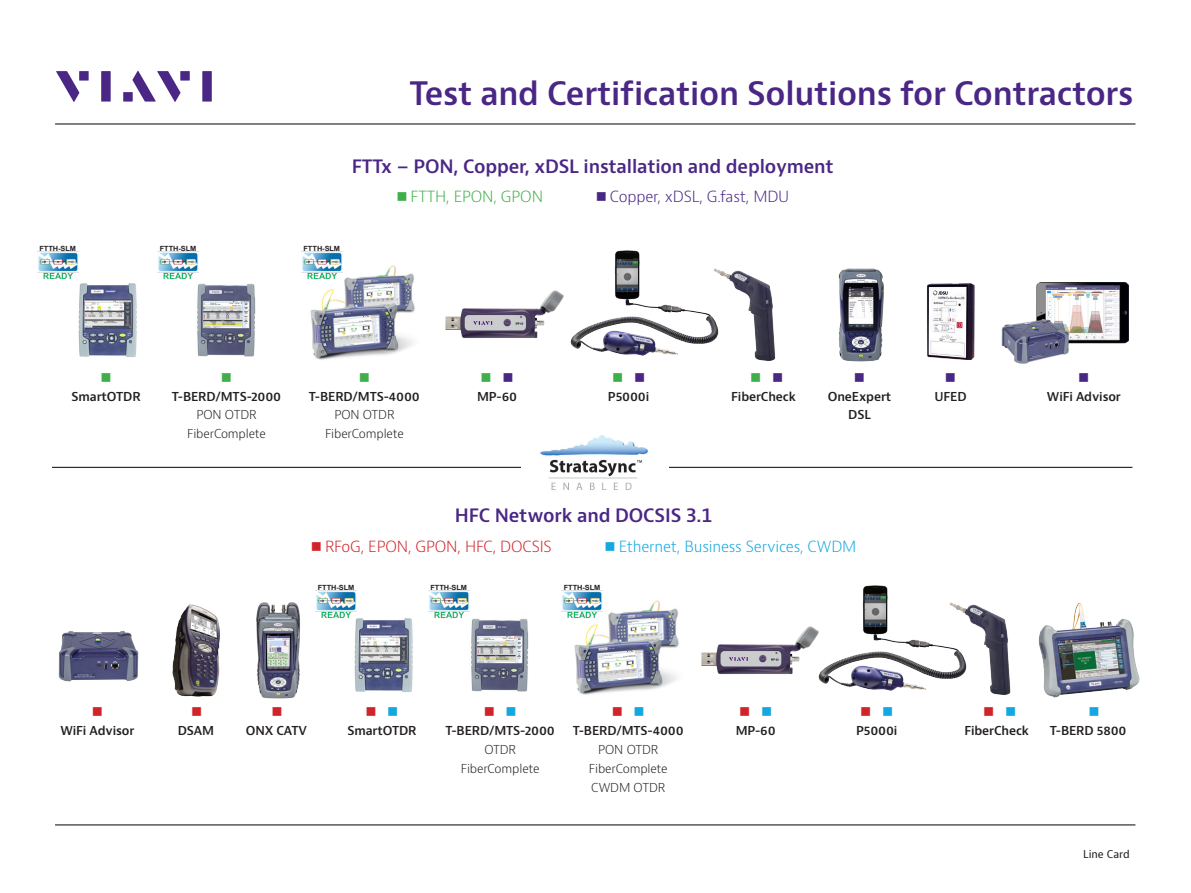
<style>
.page{position:relative;width:1191px;height:893px;background:#fff}
.page>*{position:absolute;margin:0;border:0;box-sizing:border-box;transform-origin:0 0}
.Title_Header{font:600 31.5px "Bernino Sans";letter-spacing:-.01em;color:#4a2785}
.Header_12_16{font:600 18px "Bernino Sans";letter-spacing:-.01em;color:#4a2785}
.Header_12_16-2{font:300 15px "Bernino Sans";letter-spacing:-.01em;color:#14a8e0}
.Header_12_16-3{font:300 15px "Bernino Sans";letter-spacing:-.01em;color:#d1232a}
.Header_12_16-4{font:300 15px "Bernino Sans";letter-spacing:-.01em;color:#4a2785}
.Header_12_16-5{font:300 15px "Bernino Sans";letter-spacing:-.01em;color:#40ae49}
.Header_12_16-6{font:15px "Wingdings";color:#d1232a}
.Header_12_16-7{font:15px "Wingdings";color:#14a8e0}
.Header_12_16-8{font:15px "Wingdings";color:#40ae49}
.Header_12_16-9{font:15px "Wingdings";color:#4a2785}
.Subhead_1{font:600 12px "Bernino Sans";letter-spacing:-.01em;color:#231f20}
.Subhead_1-2{font:300 12px/18.8px "Bernino Sans";letter-spacing:-.01em;color:#231f20;text-align:center}
.Running_foot__left{font:10.5px "Bernino Sans";color:#231f20}
.Body_text_7_9{font:700 7.05px "Arial";letter-spacing:-.01em;color:#231f20;scale:1.04 1}
</style>
<div class="page">
<img style="left:722px;top:270px;width:54px;height:91px">
<img style="left:570px;top:250px;width:152px;height:106px">
<hr style="left:52px;top:467px;width:1080px;height:1px;background:#080302">
<svg style="left:56px;top:71px;width:23px;height:31px"></svg>
<div style="left:79px;top:71px;width:10px;height:10px;background:#4a2785"></div>
<div style="left:101px;top:71px;width:10px;height:31px;background:#4a2785"></div>
<div style="left:180px;top:71px;width:10px;height:10px;background:#4a2785"></div>
<div style="left:202px;top:71px;width:10px;height:31px;background:#4a2785"></div>
<svg style="left:132px;top:71px;width:48px;height:31px"></svg>
<div style="left:123px;top:92px;width:10px;height:10px;background:#4a2785"></div>
<hr style="left:55px;top:124px;width:1080px;height:1px;background:#080302">
<hr style="left:55px;top:825px;width:1080px;height:1px;background:#080302">
<img style="left:197px;top:284px;width:58px;height:73px">
<img style="left:78px;top:283px;width:59px;height:74px">
<img style="left:310px;top:263px;width:105px;height:97px">
<img style="left:445px;top:290px;width:119px;height:48px">
<img style="left:838px;top:268px;width:46px;height:94px">
<img style="left:927px;top:284px;width:48px;height:75px">
<img style="left:1001px;top:282px;width:127px;height:82px">
<img style="left:701px;top:626px;width:114px;height:48px">
<img style="left:815px;top:585px;width:130px;height:106px">
<img style="left:945px;top:602px;width:66px;height:93px">
<img style="left:256px;top:602px;width:44px;height:97px">
<img style="left:172px;top:604px;width:48px;height:93px">
<img style="left:1038px;top:602px;width:102px;height:96px">
<div style="left:521px;top:431px;width:147px;height:63px;background:#fff"></div>
<img style="left:541px;top:435px;width:106px;height:55px">
<img style="left:37px;top:252px;width:41px;height:27px">
<img style="left:158px;top:252px;width:40px;height:33px">
<img style="left:301px;top:252px;width:41px;height:33px">
<img style="left:354px;top:618px;width:59px;height:74px">
<img style="left:316px;top:591px;width:40px;height:34px">
<img style="left:471px;top:619px;width:58px;height:73px">
<img style="left:428px;top:591px;width:41px;height:27px">
<img style="left:574px;top:598px;width:105px;height:97px">
<img style="left:562px;top:591px;width:40px;height:34px">
<img style="left:58px;top:631px;width:81px;height:51px">
<p class="Title_Header" style="left:409px;top:73px;width:725px">Test and Certification Solutions for Contractors</p>
<p class="Header_12_16" style="left:352px;top:155px;width:483px">FTTx – PON, Copper, xDSL installation and deployment</p>
<p class="Header_12_16-5" style="left:396px;top:187px;width:148px">■ FTTH, EPON, GPON</p>
<p class="Header_12_16-4" style="left:595px;top:187px;width:195px">■ Copper, xDSL, G.fast, MDU</p>
<p class="Body_text_7_9" style="left:39px;top:244px;width:37px">FTTH-SLM</p>
<p class="Body_text_7_9" style="left:160px;top:244px;width:37px">FTTH-SLM</p>
<p class="Body_text_7_9" style="left:303px;top:244px;width:37px">FTTH-SLM</p>
<p class="Header_12_16-8" style="left:100px;top:369px;width:13px">■</p>
<p class="Header_12_16-8" style="left:221px;top:369px;width:13px">■</p>
<p class="Header_12_16-8" style="left:359px;top:369px;width:13px">■</p>
<p class="Header_12_16-9" style="left:854px;top:369px;width:13px">■</p>
<p class="Header_12_16-9" style="left:945px;top:369px;width:13px">■</p>
<p class="Header_12_16-8" style="left:480px;top:369px;width:13px">■</p>
<p class="Header_12_16-9" style="left:502px;top:369px;width:13px">■</p>
<p class="Header_12_16-9" style="left:1078px;top:369px;width:13px">■</p>
<p class="Header_12_16-8" style="left:612px;top:369px;width:13px">■</p>
<p class="Header_12_16-9" style="left:634px;top:369px;width:13px">■</p>
<p class="Header_12_16-8" style="left:750px;top:369px;width:13px">■</p>
<p class="Header_12_16-9" style="left:772px;top:369px;width:13px">■</p>
<p class="Subhead_1" style="left:71px;top:389px;width:71px">SmartOTDR</p>
<p class="Subhead_1" style="left:172px;top:389px;width:111px">T-BERD/MTS-2000</p>
<p class="Subhead_1-2" style="left:187px;top:406px;width:80px">PON OTDR<br>FiberComplete</p>
<p class="Subhead_1" style="left:309px;top:389px;width:112px">T-BERD/MTS-4000</p>
<p class="Subhead_1-2" style="left:325px;top:406px;width:80px">PON OTDR<br>FiberComplete</p>
<p class="Subhead_1" style="left:477px;top:389px;width:42px">MP-60</p>
<p class="Subhead_1" style="left:608px;top:389px;width:43px">P5000i</p>
<p class="Subhead_1" style="left:731px;top:389px;width:66px">FiberCheck</p>
<p class="Subhead_1" style="left:934px;top:389px;width:34px">UFED</p>
<p class="Subhead_1" style="left:828px;top:389px;width:65px">OneExpert</p>
<p class="Subhead_1" style="left:848px;top:407px;width:24px">DSL</p>
<p class="Header_12_16" style="left:455px;top:504px;width:259px">HFC Network and DOCSIS 3.1</p>
<p class="Header_12_16-3" style="left:311px;top:536px;width:242px">■ RFoG, EPON, GPON, HFC, DOCSIS</p>
<p class="Header_12_16-2" style="left:604px;top:536px;width:253px">■ Ethernet, Business Services, CWDM</p>
<p class="Body_text_7_9" style="left:318px;top:583px;width:37px">FTTH-SLM</p>
<p class="Body_text_7_9" style="left:430px;top:583px;width:37px">FTTH-SLM</p>
<p class="Body_text_7_9" style="left:564px;top:583px;width:37px">FTTH-SLM</p>
<p class="Subhead_1" style="left:1047px;top:389px;width:75px">WiFi Advisor</p>
<p class="Header_12_16-6" style="left:92px;top:704px;width:13px">■</p>
<p class="Subhead_1" style="left:60px;top:723px;width:75px">WiFi Advisor</p>
<p class="Header_12_16-6" style="left:191px;top:704px;width:13px">■</p>
<p class="Subhead_1" style="left:178px;top:723px;width:38px">DSAM</p>
<p class="Header_12_16-6" style="left:271px;top:704px;width:13px">■</p>
<p class="Subhead_1" style="left:246px;top:723px;width:63px">ONX CATV</p>
<p class="Header_12_16-6" style="left:365px;top:704px;width:13px">■</p>
<p class="Header_12_16-7" style="left:387px;top:704px;width:13px">■</p>
<p class="Subhead_1" style="left:347px;top:723px;width:71px">SmartOTDR</p>
<p class="Header_12_16-6" style="left:483px;top:704px;width:13px">■</p>
<p class="Header_12_16-7" style="left:505px;top:704px;width:13px">■</p>
<p class="Subhead_1" style="left:445px;top:723px;width:111px">T-BERD/MTS-2000</p>
<p class="Subhead_1-2" style="left:461px;top:741px;width:80px">OTDR<br>FiberComplete</p>
<p class="Header_12_16-6" style="left:612px;top:704px;width:13px">■</p>
<p class="Header_12_16-7" style="left:633px;top:704px;width:13px">■</p>
<p class="Subhead_1" style="left:573px;top:723px;width:112px">T-BERD/MTS-4000</p>
<p class="Subhead_1-2" style="left:589px;top:741px;width:80px">PON OTDR<br>FiberComplete</p>
<p class="Subhead_1-2" style="left:591px;top:778px;width:76px">CWDM OTDR</p>
<p class="Header_12_16-6" style="left:739px;top:704px;width:13px">■</p>
<p class="Header_12_16-7" style="left:761px;top:704px;width:13px">■</p>
<p class="Subhead_1" style="left:735px;top:723px;width:42px">MP-60</p>
<p class="Header_12_16-6" style="left:860px;top:704px;width:13px">■</p>
<p class="Header_12_16-7" style="left:882px;top:704px;width:13px">■</p>
<p class="Subhead_1" style="left:856px;top:723px;width:43px">P5000i</p>
<p class="Header_12_16-6" style="left:983px;top:704px;width:13px">■</p>
<p class="Header_12_16-7" style="left:1005px;top:704px;width:13px">■</p>
<p class="Subhead_1" style="left:964px;top:723px;width:66px">FiberCheck</p>
<p class="Header_12_16-7" style="left:1088px;top:704px;width:13px">■</p>
<p class="Subhead_1" style="left:1050px;top:723px;width:78px">T-BERD 5800</p>
<p class="Running_foot__left" style="left:1083px;top:848px;width:48px">Line Card</p>
</div>
